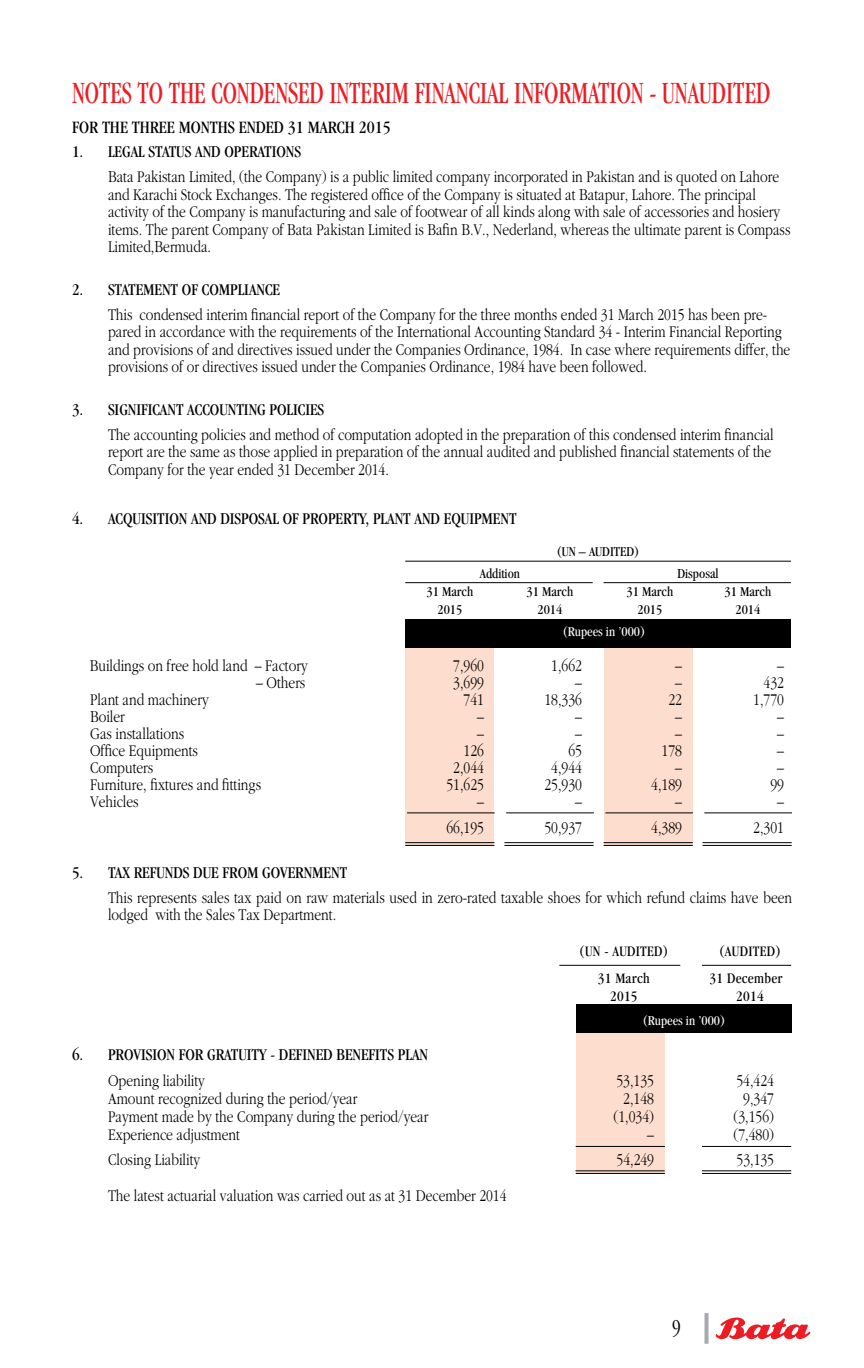
<style>
.page{position:relative;width:864px;height:1368px;background:#fff}
.page>*{position:absolute;margin:0;border:0;box-sizing:border-box;transform-origin:0 0}
.t1{font:condensed 32px "Garamond";color:#ed1d24;scale:.8 1}
.t2{font:300 condensed 22px "Garamond";color:#000}
.t3{font:condensed 18px "Garamond";color:#000}
.t4{font:300 17px/17.6px "Aplgaram";color:#000}
.t5{font:condensed 17px "Garamond";color:#000}
.t6{font:condensed 15px "Garamond";letter-spacing:.02em;color:#000}
.t7{font:condensed 14px "Garamond";color:#000}
.t8{font:condensed 14px "Garamond";color:#fff}
</style>
<div class="page">
<svg style="left:716px;top:1317px;width:95px;height:23px"></svg>
<svg style="left:705px;top:1313px;width:4px;height:31px"></svg>
<div style="left:576px;top:1005px;width:89px;height:169px;background:#fdddce"></div>
<div style="left:576px;top:1004px;width:216px;height:28px;background:#000"></div>
<hr style="left:405px;top:561px;width:386px;height:1px;background:#000">
<hr style="left:604px;top:582px;width:187px;height:1px;background:#000">
<hr style="left:405px;top:582px;width:188px;height:1px;background:#000">
<div style="left:405px;top:648px;width:89px;height:198px;background:#fdddce"></div>
<div style="left:604px;top:648px;width:89px;height:198px;background:#fdddce"></div>
<div style="left:405px;top:620px;width:386px;height:28px;background:#000"></div>
<hr style="left:704px;top:813px;width:88px;height:1px;background:#000">
<hr style="left:703px;top:842px;width:89px;height:1px;background:#000">
<hr style="left:703px;top:845px;width:89px;height:1px;background:#000">
<hr style="left:605px;top:813px;width:88px;height:1px;background:#000">
<hr style="left:604px;top:842px;width:89px;height:1px;background:#000">
<hr style="left:604px;top:845px;width:89px;height:1px;background:#000">
<hr style="left:506px;top:813px;width:88px;height:1px;background:#000">
<hr style="left:504px;top:842px;width:90px;height:1px;background:#000">
<hr style="left:504px;top:845px;width:90px;height:1px;background:#000">
<hr style="left:407px;top:813px;width:88px;height:1px;background:#000">
<hr style="left:405px;top:842px;width:89px;height:1px;background:#000">
<hr style="left:405px;top:845px;width:89px;height:1px;background:#000">
<hr style="left:702px;top:1146px;width:89px;height:1px;background:#000">
<hr style="left:576px;top:1146px;width:89px;height:1px;background:#000">
<hr style="left:575px;top:1170px;width:90px;height:1px;background:#000">
<hr style="left:702px;top:1170px;width:89px;height:1px;background:#000">
<hr style="left:702px;top:1173px;width:89px;height:1px;background:#000">
<hr style="left:576px;top:1173px;width:89px;height:1px;background:#000">
<hr style="left:702px;top:965px;width:89px;height:1px;background:#000">
<hr style="left:559px;top:965px;width:121px;height:1px;background:#000">
<h1 class="t1" style="left:72px;top:75px;width:874px">NOTES TO THE CONDENSED INTERIM FINANCIAL INFORMATION - UNAUDITED</h1>
<p class="t3" style="left:72px;top:117px;width:320px">FOR THE THREE MONTHS ENDED 31 MARCH 2015</p>
<p class="t5" style="left:72px;top:142px;width:230px">1. LEGAL STATUS AND OPERATIONS</p>
<p class="t4" style="left:108px;top:168px;width:684px">Bata Pakistan Limited, (the Company) is a public limited company incorporated in Pakistan and is quoted on Lahore and Karachi Stock Exchanges. The registered office of the Company is situated at Batapur, Lahore. The principal activity of the Company is manufacturing and sale of footwear of all kinds along with sale of accessories and hosiery items. The parent Company of Bata Pakistan Limited is Bafin B.V., Nederland, whereas the ultimate parent is Compass Limited,Bermuda.</p>
<p class="t5" style="left:72px;top:280px;width:210px">2. STATEMENT OF COMPLIANCE</p>
<p class="t4" style="left:108px;top:306px;width:684px">This condensed interim financial report of the Company for the three months ended 31 March 2015 has been pre&shy;pared in accordance with the requirements of the International Accounting Standard 34 - Interim Financial Reporting and provisions of and directives issued under the Companies Ordinance, 1984. In case where requirements differ, the provisions of or directives issued under the Companies Ordinance, 1984 have been followed.</p>
<p class="t5" style="left:72px;top:400px;width:254px">3. SIGNIFICANT ACCOUNTING POLICIES</p>
<p class="t4" style="left:108px;top:426px;width:667px">The accounting policies and method of computation adopted in the preparation of this condensed interim financial report are the same as those applied in preparation of the annual audited and published financial statements of the<br>Company for the year ended 31 December 2014.</p>
<p class="t5" style="left:72px;top:510px;width:446px">4. ACQUISITION AND DISPOSAL OF PROPERTY, PLANT AND EQUIPMENT</p>
<p class="t7" style="left:556px;top:543px;width:85px">(UN – AUDITED)</p>
<p class="t7" style="left:480px;top:566px;width:42px">Addition</p>
<p class="t7" style="left:677px;top:566px;width:43px">Disposal</p>
<p class="t7" style="left:427px;top:584px;width:48px">31 March</p>
<p class="t7" style="left:527px;top:584px;width:48px">31 March</p>
<p class="t7" style="left:627px;top:584px;width:48px">31 March</p>
<p class="t7" style="left:725px;top:584px;width:48px">31 March</p>
<p class="t7" style="left:438px;top:602px;width:26px">2015</p>
<p class="t7" style="left:538px;top:602px;width:26px">2014</p>
<p class="t7" style="left:638px;top:602px;width:26px">2015</p>
<p class="t7" style="left:736px;top:602px;width:26px">2014</p>
<p class="t8" style="left:562px;top:624px;width:85px">(Rupees in ’000)</p>
<p class="t4" style="left:90px;top:657px;width:220px">Buildings on free hold land – Factory</p>
<p class="t4" style="left:453px;top:657px;width:32px">7,960</p>
<p class="t4" style="left:551px;top:657px;width:32px">1,662</p>
<p class="t4" style="left:675px;top:657px;width:8px">–</p>
<p class="t4" style="left:777px;top:657px;width:8px">–</p>
<p class="t4" style="left:256px;top:674px;width:51px">– Others</p>
<p class="t4" style="left:453px;top:674px;width:32px">3,699</p>
<p class="t4" style="left:575px;top:674px;width:8px">–</p>
<p class="t4" style="left:675px;top:674px;width:8px">–</p>
<p class="t4" style="left:764px;top:674px;width:22px">432</p>
<p class="t4" style="left:90px;top:691px;width:120px">Plant and machinery</p>
<p class="t4" style="left:464px;top:691px;width:22px">741</p>
<p class="t4" style="left:544px;top:691px;width:39px">18,336</p>
<p class="t4" style="left:668px;top:691px;width:15px">22</p>
<p class="t4" style="left:753px;top:691px;width:32px">1,770</p>
<p class="t4" style="left:90px;top:708px;width:36px">Boiler</p>
<p class="t4" style="left:477px;top:708px;width:8px">–</p>
<p class="t4" style="left:575px;top:708px;width:8px">–</p>
<p class="t4" style="left:675px;top:708px;width:8px">–</p>
<p class="t4" style="left:777px;top:708px;width:8px">–</p>
<p class="t4" style="left:90px;top:725px;width:96px">Gas installations</p>
<p class="t4" style="left:477px;top:725px;width:8px">–</p>
<p class="t4" style="left:575px;top:725px;width:8px">–</p>
<p class="t4" style="left:675px;top:725px;width:8px">–</p>
<p class="t4" style="left:777px;top:725px;width:8px">–</p>
<p class="t4" style="left:90px;top:742px;width:109px">Office Equipments</p>
<p class="t4" style="left:464px;top:742px;width:22px">126</p>
<p class="t4" style="left:568px;top:742px;width:15px">65</p>
<p class="t4" style="left:662px;top:742px;width:22px">178</p>
<p class="t4" style="left:777px;top:742px;width:8px">–</p>
<p class="t4" style="left:90px;top:759px;width:65px">Computers</p>
<p class="t4" style="left:453px;top:759px;width:32px">2,044</p>
<p class="t4" style="left:551px;top:759px;width:32px">4,944</p>
<p class="t4" style="left:675px;top:759px;width:8px">–</p>
<p class="t4" style="left:777px;top:759px;width:8px">–</p>
<p class="t4" style="left:90px;top:776px;width:173px">Furniture, fixtures and fittings</p>
<p class="t4" style="left:446px;top:776px;width:39px">51,625</p>
<p class="t4" style="left:544px;top:776px;width:39px">25,930</p>
<p class="t4" style="left:651px;top:776px;width:32px">4,189</p>
<p class="t4" style="left:770px;top:776px;width:15px">99</p>
<p class="t4" style="left:90px;top:793px;width:50px">Vehicles</p>
<p class="t4" style="left:477px;top:793px;width:8px">–</p>
<p class="t4" style="left:575px;top:793px;width:8px">–</p>
<p class="t4" style="left:675px;top:793px;width:8px">–</p>
<p class="t4" style="left:777px;top:793px;width:8px">–</p>
<p class="t4" style="left:446px;top:819px;width:39px">66,195</p>
<p class="t4" style="left:544px;top:819px;width:39px">50,937</p>
<p class="t4" style="left:651px;top:819px;width:32px">4,389</p>
<p class="t4" style="left:753px;top:819px;width:32px">2,301</p>
<p class="t5" style="left:72px;top:863px;width:277px">5. TAX REFUNDS DUE FROM GOVERNMENT</p>
<p class="t4" style="left:108px;top:889px;width:686px">This represents sales tax paid on raw materials used in zero-rated taxable shoes for which refund claims have been lodged with the Sales Tax Department.</p>
<p class="t6" style="left:579px;top:943px;width:91px">(UN - AUDITED)</p>
<p class="t6" style="left:719px;top:943px;width:64px">(AUDITED)</p>
<p class="t6" style="left:598px;top:970px;width:54px">31 March</p>
<p class="t6" style="left:710px;top:970px;width:74px">31 December</p>
<p class="t6" style="left:610px;top:988px;width:29px">2015</p>
<p class="t6" style="left:736px;top:988px;width:29px">2014</p>
<p class="t8" style="left:642px;top:1013px;width:85px">(Rupees in ’000)</p>
<p class="t5" style="left:72px;top:1046px;width:358px">6. PROVISION FOR GRATUITY - DEFINED BENEFITS PLAN</p>
<p class="t4" style="left:108px;top:1072px;width:99px">Opening liability</p>
<p class="t4" style="left:616px;top:1072px;width:39px">53,135</p>
<p class="t4" style="left:736px;top:1072px;width:39px">54,424</p>
<p class="t4" style="left:108px;top:1090px;width:251px">Amount recognized during the period/year</p>
<p class="t4" style="left:623px;top:1090px;width:32px">2,148</p>
<p class="t4" style="left:743px;top:1090px;width:32px">9,347</p>
<p class="t4" style="left:108px;top:1108px;width:322px">Payment made by the Company during the period/year</p>
<p class="t4" style="left:614px;top:1108px;width:42px">(1,034)</p>
<p class="t4" style="left:734px;top:1108px;width:42px">(3,156)</p>
<p class="t4" style="left:108px;top:1126px;width:133px">Experience adjustment</p>
<p class="t4" style="left:647px;top:1126px;width:8px">–</p>
<p class="t4" style="left:734px;top:1126px;width:42px">(7,480)</p>
<p class="t4" style="left:108px;top:1151px;width:94px">Closing Liability</p>
<p class="t4" style="left:617px;top:1151px;width:39px">54,249</p>
<p class="t4" style="left:737px;top:1151px;width:39px">53,135</p>
<p class="t4" style="left:108px;top:1187px;width:400px">The latest actuarial valuation was carried out as at 31 December 2014</p>
<p class="t2" style="left:672px;top:1315px;width:10px">9</p>
</div>
